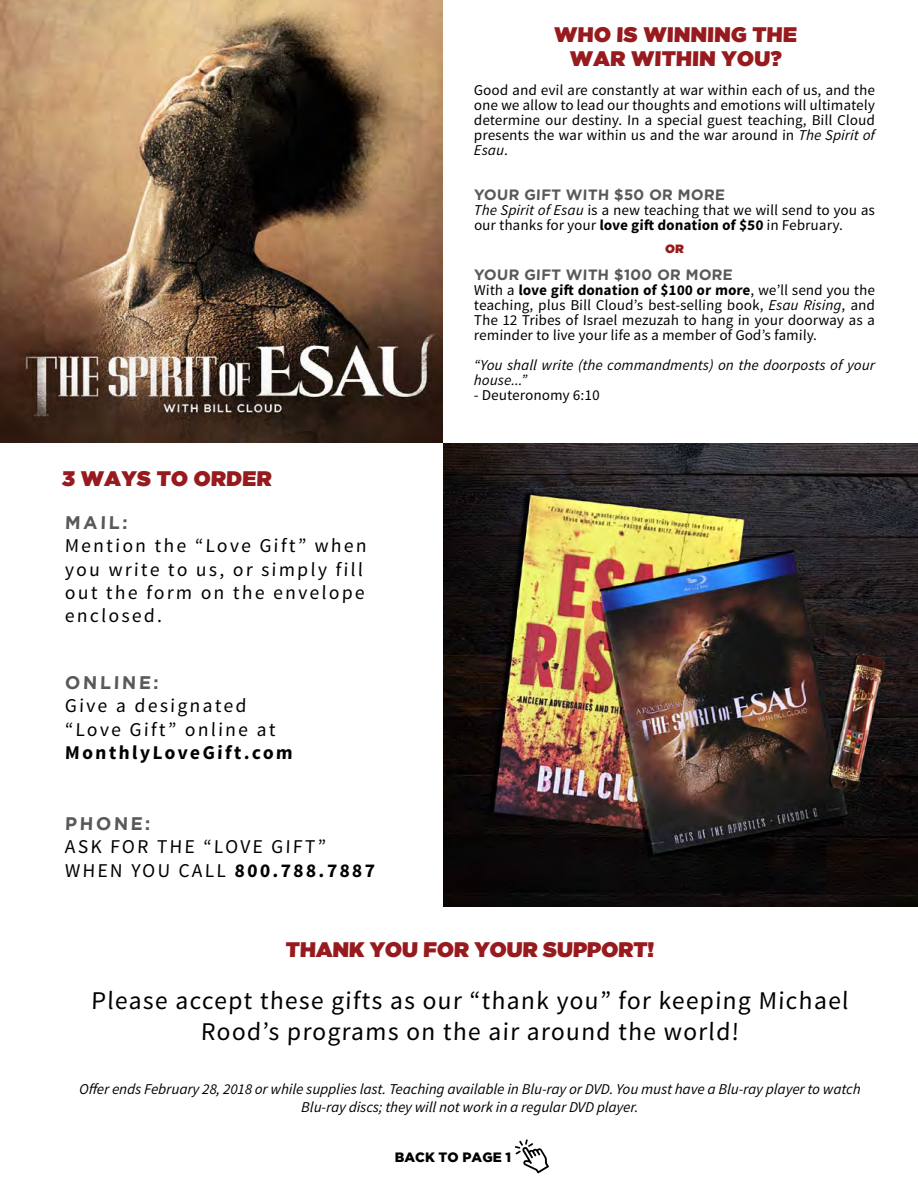
<style>
.page{position:relative;width:918px;height:1188px;background:#fff}
.page>*{position:absolute;margin:0;border:0;box-sizing:border-box;transform-origin:0 0}
.t1{font:25.5px/30.6px "Source Sans Pro";color:#000;text-align:center}
.t2{font:21px/24px "Gotham Ultra";letter-spacing:.015em;color:#971b1e;text-align:center}
.t3{font:19.5px/23.4px "Source Sans Pro";letter-spacing:.12em;color:#000}
.t4{font:700 19.5px "Source Sans Pro";color:#000}
.t5{font:700 18.15px "Gotham";color:#58595b}
.t6{font:15px/15px "Source Sans Pro";color:#000;text-align:justify}
.t7{font:italic 15px/15px "Source Sans Pro";color:#000}
.t8{font:700 15px "Gotham";color:#58595b}
.t9{font:900 13.5px "Gotham";color:#000}
.t10{font:12px "Gotham Ultra";color:#971b1e}
.s1{font-weight:700}
.s2{font-style:italic}
</style>
<div class="page">
<img style="left:0;top:0;width:442px;height:443px">
<img style="left:443px;top:443px;width:475px;height:463px">
<svg style="left:515px;top:1139px;width:34px;height:34px"></svg>
<h2 class="t2" style="left:554px;top:22px;width:245px">WHO IS WINNING THE<br>WAR WITHIN YOU?</h2>
<h2 class="t2" style="left:62px;top:466px;width:211px">3 WAYS TO ORDER</h2>
<p class="t5" style="left:65px;top:512px;width:65px">MAIL:</p>
<h3 class="t3" style="left:65px;top:534px;width:304px">Mention the “Love Gift” when you write to us, or simply fill out the form on the envelope enclosed.</h3>
<p class="t5" style="left:65px;top:672px;width:96px">ONLINE:</p>
<h3 class="t3" style="left:65px;top:694px;width:213px">Give a designated “Love Gift” online at</h3>
<h3 class="t4" style="left:65px;top:740px;width:230px">MonthlyLoveGift.com</h3>
<p class="t5" style="left:65px;top:813px;width:88px">PHONE:</p>
<h3 class="t3" style="left:65px;top:836px;width:312px">ASK FOR THE “LOVE GIFT”<br>WHEN YOU CALL <span class="s1">800.788.7887</span></h3>
<p class="t6" style="left:474px;top:83px;width:403px">Good and evil are constantly at war within each of us, and the one we allow to lead our thoughts and emotions will ultimately determine our destiny. In a special guest teaching, Bill Cloud presents the war within us and the war around in <span class="s2">The Spirit of Esau</span>.</p>
<p class="t8" style="left:474px;top:186px;width:253px">YOUR GIFT WITH $50 OR MORE</p>
<p class="t6" style="left:474px;top:203px;width:403px"><span class="s2">The Spirit of Esau</span> is a new teaching that we will send to you as our thanks for your <span class="s1">love gift donation of $50</span> in February.</p>
<p class="t10" style="left:665px;top:242px;width:20px">OR</p>
<p class="t8" style="left:474px;top:266px;width:261px">YOUR GIFT WITH $100 OR MORE</p>
<p class="t6" style="left:474px;top:282px;width:403px">With a <span class="s1">love gift donation of $100 or more</span>, we’ll send you the teaching, plus Bill Cloud’s best-selling book, <span class="s2">Esau Rising</span>, and The 12 Tribes of Israel mezuzah to hang in your doorway as a reminder to live your life as a member of God’s family.</p>
<p class="t7" style="left:474px;top:357px;width:402px">“You shall write (the commandments) on the doorposts of your house...”</p>
<p class="t6" style="left:474px;top:387px;width:128px">- Deuteronomy 6:10</p>
<h2 class="t2" style="left:286px;top:937px;width:371px">THANK YOU FOR YOUR SUPPORT!</h2>
<h1 class="t1" style="left:91px;top:986px;width:760px">Please accept these gifts as our “thank you” for keeping Michael<br>Rood’s programs on the air around the world!</h1>
<p class="t7" style="left:79px;top:1080px;width:783px;line-height:18px;text-align:center">Offer ends February 28, 2018 or while supplies last. Teaching available in Blu-ray or DVD. You must have a Blu-ray player to watch<br>Blu-ray discs; they will not work in a regular DVD player.</p>
<p class="t9" style="left:395px;top:1149px;width:118px">BACK TO PAGE 1</p>
</div>
